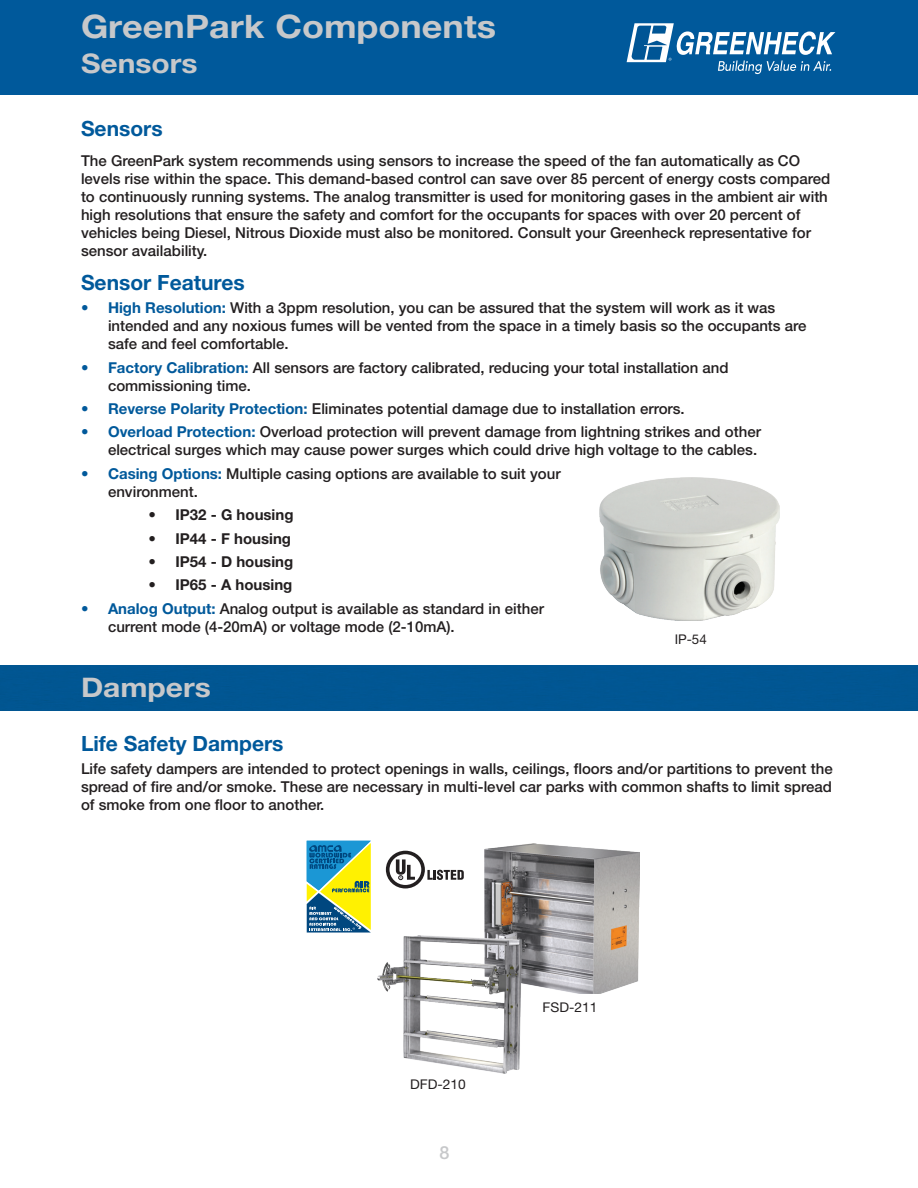
<style>
.page{position:relative;width:918px;height:1188px;background:#fff}
.page>*{position:absolute;margin:0;border:0;box-sizing:border-box;transform-origin:0 0}
.t1{font:700 32.4px "Helvetica Neue LT Std";color:#c7c8ca;scale:1.11 1}
.t2{font:700 27px "Helvetica Neue LT Std";color:#c7c8ca;scale:1.11 1}
.t3{font:700 21px "Helvetica Neue LT Std";color:#00599b}
.t4{font:500 18px "Helvetica Neue LT Std";color:#c7c8ca}
.t5{font:500 15px/18px "Helvetica Neue LT Std";color:#231f20}
.t6{font:700 15px "Helvetica Neue LT Std";color:#231f20}
.t7{font:13.35px "Helvetica Neue LT Std";color:#231f20}
.s1{font-weight:700;color:#00599b}
</style>
<div class="page">
<div style="left:0;top:0;width:918px;height:94px;background:#00599b"></div>
<svg style="left:627px;top:23px;width:208px;height:51px"></svg>
<img style="left:599px;top:477px;width:181px;height:144px">
<div style="left:0;top:665px;width:918px;height:46px;background:#015692"></div>
<svg style="left:307px;top:841px;width:64px;height:92px;background:#7daa72"></svg>
<svg style="left:386px;top:851px;width:78px;height:37px"></svg>
<img style="left:485px;top:844px;width:155px;height:149px">
<img style="left:378px;top:936px;width:144px;height:137px">
<h1 class="t1" style="left:81px;top:7px;width:375px">GreenPark Components</h1>
<h2 class="t2" style="left:81px;top:47px;width:107px">Sensors</h2>
<h3 class="t3" style="left:81px;top:116px;width:83px">Sensors</h3>
<p class="t5" style="left:81px;top:151px;width:751px">The GreenPark system recommends using sensors to increase the speed of the fan automatically as CO levels rise within the space. This demand-based control can save over 85 percent of energy costs compared to continuously running systems. The analog transmitter is used for monitoring gases in the ambient air with high resolutions that ensure the safety and comfort for the occupants for spaces with over 20 percent of vehicles being Diesel, Nitrous Dioxide must also be monitored. Consult your Greenheck representative for sensor availability.</p>
<h3 class="t3" style="left:81px;top:269px;width:165px">Sensor Features</h3>
<p class="t5" style="left:108px;top:299px;width:700px;text-indent:-27px"><span class="s1">• High Resolution:</span> With a 3ppm resolution, you can be assured that the system will work as it was intended and any noxious fumes will be vented from the space in a timely basis so the occupants are safe and feel comfortable.</p>
<p class="t5" style="left:108px;top:358px;width:622px;text-indent:-27px"><span class="s1">• Factory Calibration:</span> All sensors are factory calibrated, reducing your total installation and commissioning time.</p>
<p class="t5" style="left:81px;top:399px;width:605px"><span class="s1">• Reverse Polarity Protection:</span> Eliminates potential damage due to installation errors.</p>
<p class="t5" style="left:81px;top:423px;width:682px;text-align:right"><span class="s1">• Overload Protection:</span> Overload protection will prevent damage from lightning strikes and other electrical surges which may cause power surges which could drive high voltage to the cables.</p>
<p class="t5" style="left:108px;top:464px;width:454px;text-indent:-27px"><span class="s1">• Casing Options:</span> Multiple casing options are available to suit your environment.</p>
<p class="t6" style="left:148px;top:506px;width:147px">• IP32 - G housing</p>
<p class="t6" style="left:148px;top:529px;width:144px">• IP44 - F housing</p>
<p class="t6" style="left:148px;top:552px;width:146px">• IP54 - D housing</p>
<p class="t6" style="left:148px;top:576px;width:145px">• IP65 - A housing</p>
<p class="t5" style="left:108px;top:599px;width:437px;text-indent:-27px"><span class="s1">• Analog Output:</span> Analog output is available as standard in either current mode (4-20mA) or voltage mode (2-10mA).</p>
<p class="t7" style="left:675px;top:631px;width:34px">IP-54</p>
<h2 class="t2" style="left:81px;top:671px;width:119px">Dampers</h2>
<h3 class="t3" style="left:81px;top:730px;width:204px">Life Safety Dampers</h3>
<p class="t5" style="left:81px;top:760px;width:753px;text-align:justify">Life safety dampers are intended to protect openings in walls, ceilings, floors and/or partitions to prevent the spread of fire and/or smoke. These are necessary in multi-level car parks with common shafts to limit spread of smoke from one floor to another.</p>
<p class="t7" style="left:410px;top:1076px;width:57px">DFD-210</p>
<p class="t4" style="left:440px;top:1142px;width:12px">8</p>
<p class="t7" style="left:543px;top:999px;width:56px">FSD-211</p>
</div>
